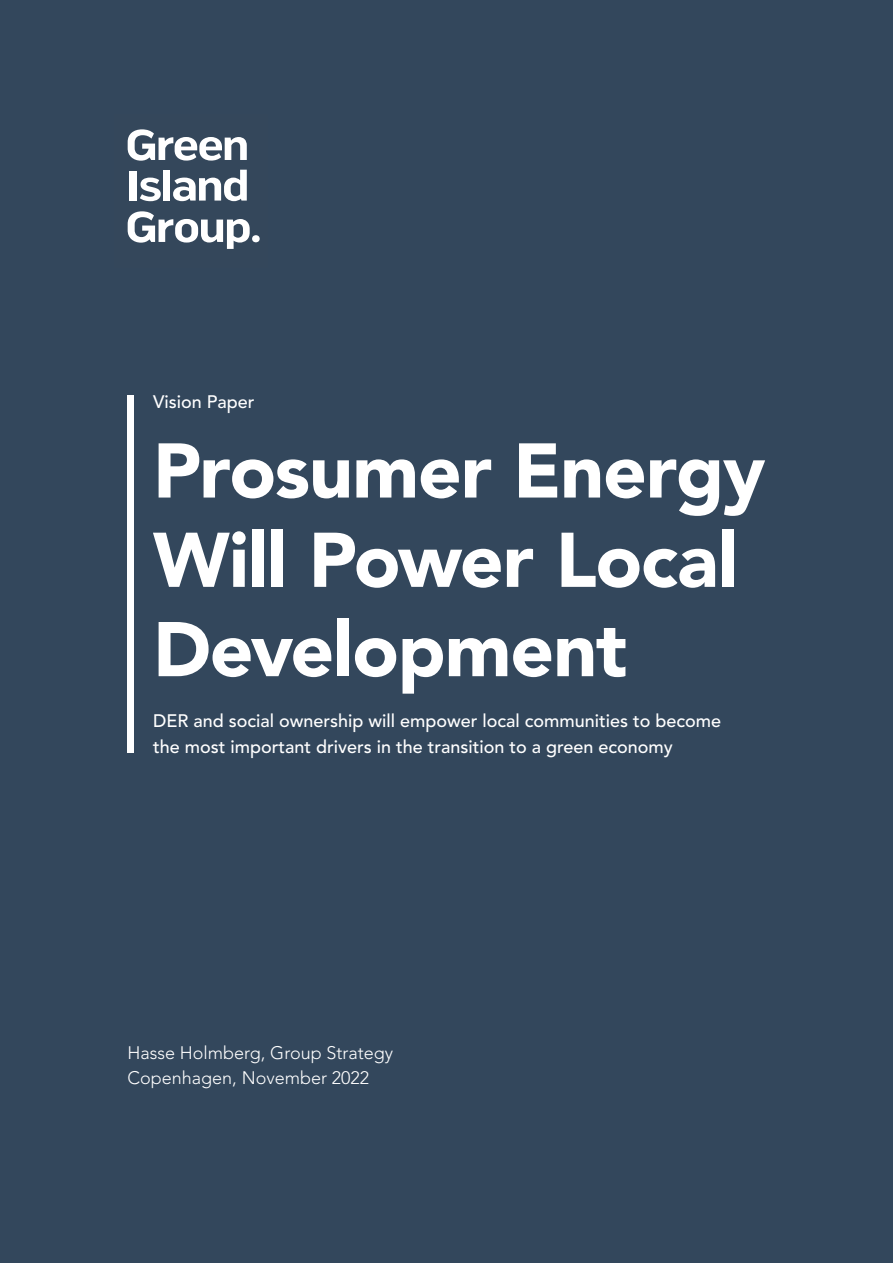
<style>
.page{position:relative;width:893px;height:1263px;background:#33475c}
.page>*{position:absolute;margin:0;border:0;box-sizing:border-box;transform-origin:0 0}
.t1{font:900 76.5px/89.2px "Avenir LT Std";letter-spacing:-.015em;color:#fff}
.t2{font:500 18px/25.5px "Avenir LT Std";color:#fff}
.t3{font:300 18px/25.5px "Avenir LT Std";color:#fff}
</style>
<div class="page">
<div style="left:128px;top:395px;width:6px;height:358px;background:#fff"></div>
<svg style="left:128px;top:129px;width:119px;height:32px"></svg>
<div style="left:130px;top:171px;width:7px;height:30px;background:#fff"></div>
<svg style="left:140px;top:178px;width:21px;height:23px"></svg>
<div style="left:164px;top:170px;width:6px;height:31px;background:#fff"></div>
<svg style="left:173px;top:170px;width:74px;height:31px"></svg>
<svg style="left:128px;top:211px;width:132px;height:38px"></svg>
<p class="t2" style="left:153px;top:390px;width:103px">Vision Paper</p>
<h1 class="t1" style="left:153px;top:426px;width:614px">Prosumer Energy<br>Will Power Local<br>Development</h1>
<p class="t2" style="left:153px;top:709px;width:570px">DER and social ownership will empower local communities to become the most important drivers in the transition to a green economy</p>
<p class="t3" style="left:128px;top:1040px;width:267px">Hasse Holmberg, Group Strategy<br>Copenhagen, November 2022</p>
</div>
